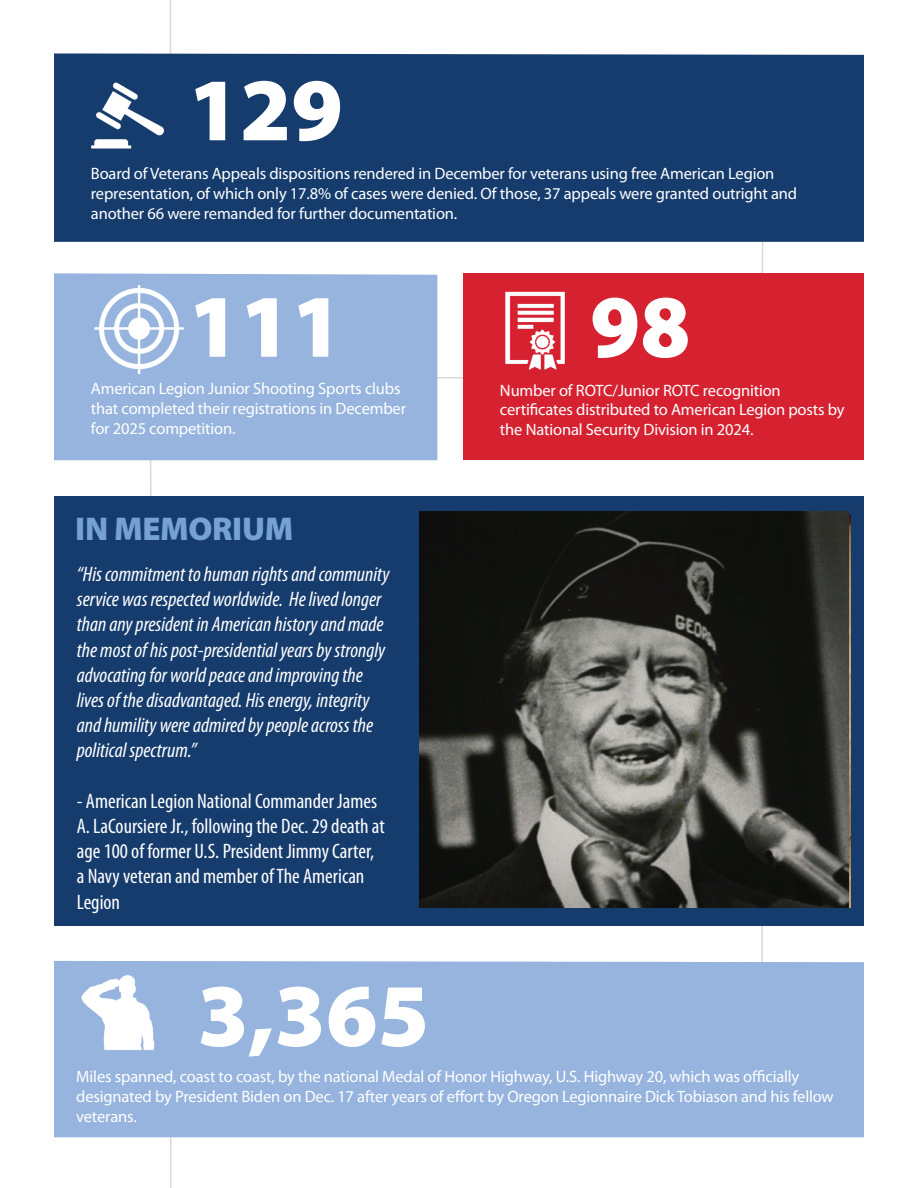
<style>
.page{position:relative;width:918px;height:1188px;background:#fff}
.page>*{position:absolute;margin:0;border:0;box-sizing:border-box;transform-origin:0 0}
.t1{font:900 90px "Myriad Pro";color:#fff}
.t2{font:900 33px "Myriad Pro";letter-spacing:-.01em;color:#76a1d4}
.t3{font:italic condensed 21px/25.2px "Myriad Pro";color:#fff}
.t4{font:condensed 21px/25.2px "Myriad Pro";color:#fff}
.t5{font:16.5px/19.8px "Myriad Pro";letter-spacing:-.01em;color:#fff}
</style>
<div class="page">
<div style="left:463px;top:273px;width:401px;height:187px;background:#d62131"></div>
<img style="left:505px;top:291px;width:60px;height:79px">
<div style="left:54px;top:273px;width:383px;height:187px;background:#96b4dd"></div>
<div style="left:54px;top:961px;width:810px;height:176px;background:#96b4dd"></div>
<div style="left:54px;top:53px;width:810px;height:189px;background:#163c6d"></div>
<img style="left:91px;top:285px;width:96px;height:91px">
<img style="left:83px;top:69px;width:89px;height:88px">
<div style="left:54px;top:496px;width:810px;height:429px;background:#163c6d"></div>
<img style="left:77px;top:969px;width:92px;height:92px">
<img style="left:419px;top:512px;width:430px;height:395px">
<h1 class="t1" style="left:188px;top:59px;width:156px">129</h1>
<p class="t5" style="left:91px;top:163px;width:708px">Board of Veterans Appeals dispositions rendered in December for veterans using free American Legion representation, of which only 17.8% of cases were denied. Of those, 37 appeals were granted outright and another 66 were remanded for further documentation.</p>
<h1 class="t1" style="left:188px;top:275px;width:156px">111</h1>
<h1 class="t1" style="left:590px;top:276px;width:102px">98</h1>
<p class="t5" style="left:91px;top:378px;width:317px">American Legion Junior Shooting Sports clubs that completed their registrations in December for 2025 competition.</p>
<h2 class="t2" style="left:75px;top:510px;width:219px">IN MEMORIUM</h2>
<p class="t3" style="left:77px;top:562px;width:314px">“His commitment to human rights and community service was respected worldwide. He lived longer than any president in American history and made the most of his post-presidential years by strongly advocating for world peace and improving the lives of the disadvantaged. His energy, integrity and humility were admired by people across the political spectrum.”</p>
<p class="t4" style="left:77px;top:789px;width:309px">- American Legion National Commander James A. LaCoursiere Jr., following the Dec. 29 death at age 100 of former U.S. President Jimmy Carter, a Navy veteran and member of The American Legion</p>
<h1 class="t1" style="left:197px;top:965px;width:233px">3,365</h1>
<p class="t5" style="left:500px;top:380px;width:346px">Number of ROTC/Junior ROTC recognition certificates distributed to American Legion posts by the National Security Division in 2024.</p>
<p class="t5" style="left:76px;top:1067px;width:759px">Miles spanned, coast to coast, by the national Medal of Honor Highway, U.S. Highway 20, which was officially designated by President Biden on Dec. 17 after years of effort by Oregon Legionnaire Dick Tobiason and his fellow veterans.</p>
</div>
